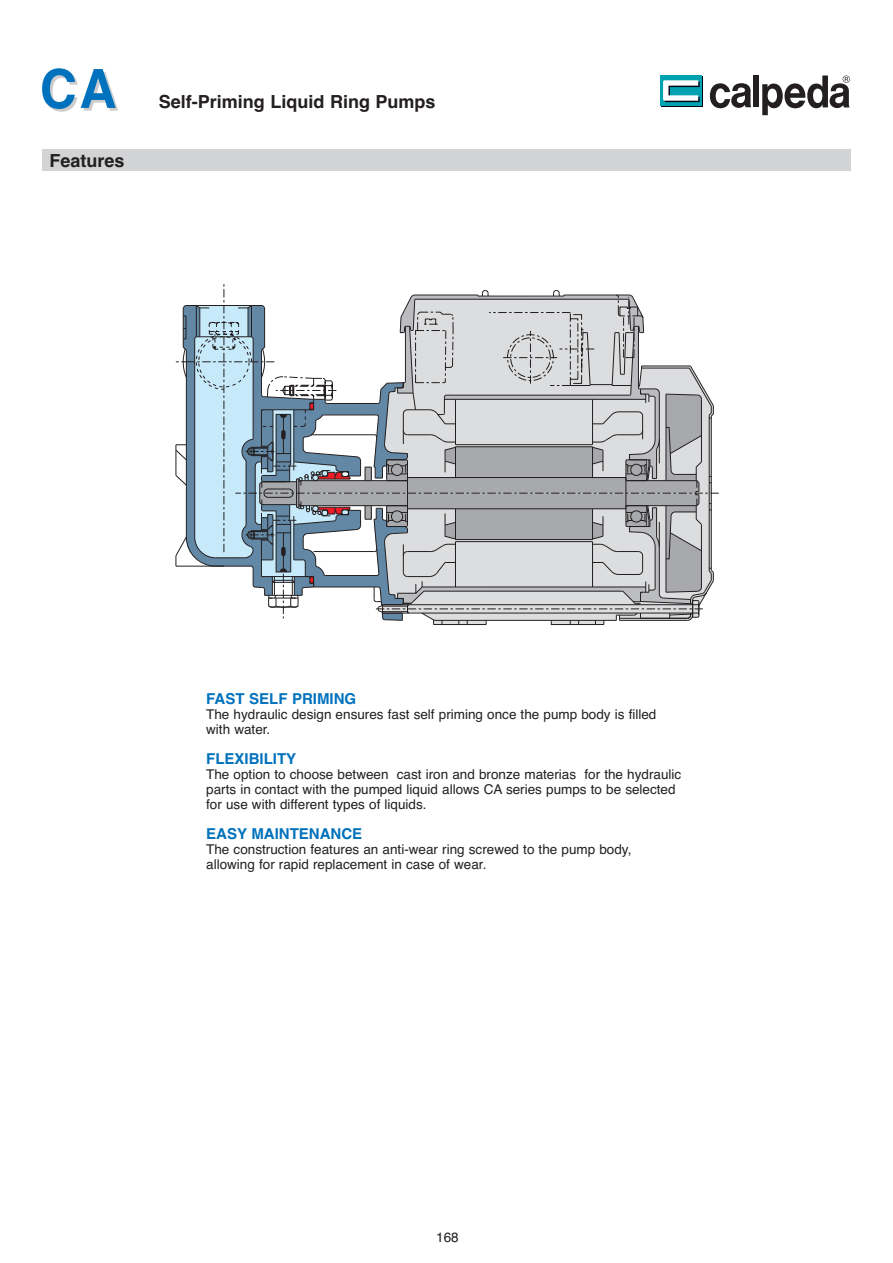
<style>
.page{position:relative;width:893px;height:1263px;background:#fff}
.page>*{position:absolute;margin:0;border:0;box-sizing:border-box;transform-origin:0 0}
.t1{font:700 54px "Helvetica";color:#0071bc;scale:.95 1}
.t2{font:700 18px "Helvetica";color:#231f20}
.t3{font:700 15px "Helvetica";color:#0071bc}
.t4{font:13.5px/15px "Helvetica";color:#231f20}
</style>
<div class="page">
<div style="left:43px;top:149px;width:807px;height:21px;background:#d1d3d4"></div>
<svg style="left:175px;top:290px;width:543px;height:335px"></svg>
<div style="left:753px;top:75px;width:6px;height:32px;background:#231f20"></div>
<svg style="left:710px;top:83px;width:41px;height:25px"></svg>
<svg style="left:661px;top:77px;width:41px;height:30px"></svg>
<div style="left:660px;top:75px;width:41px;height:31px;background:#00a2b2"></div>
<svg style="left:663px;top:80px;width:36px;height:22px"></svg>
<svg style="left:762px;top:76px;width:87px;height:39px"></svg>
<h1 class="t1" style="left:40px;top:69px;width:82px">CA</h1>
<h2 class="t2" style="left:50px;top:154px;width:76px">Features</h2>
<h2 class="t2" style="left:159px;top:95px;width:278px">Self-Priming Liquid Ring Pumps</h2>
<p class="t3" style="left:206px;top:693px;width:152px">FAST SELF PRIMING</p>
<p class="t4" style="left:206px;top:708px;width:452px">The hydraulic design ensures fast self priming once the pump body is filled with water.</p>
<p class="t3" style="left:206px;top:753px;width:92px">FLEXIBILITY</p>
<p class="t4" style="left:206px;top:768px;width:476px">The option to choose between cast iron and bronze materias for the hydraulic parts in contact with the pumped liquid allows CA series pumps to be selected for use with different types of liquids.</p>
<p class="t3" style="left:206px;top:828px;width:157px">EASY MAINTENANCE</p>
<p class="t4" style="left:206px;top:843px;width:427px">The construction features an anti-wear ring screwed to the pump body, allowing for rapid replacement in case of wear.</p>
<p class="t4" style="left:436px;top:1231px;width:24px">168</p>
</div>
